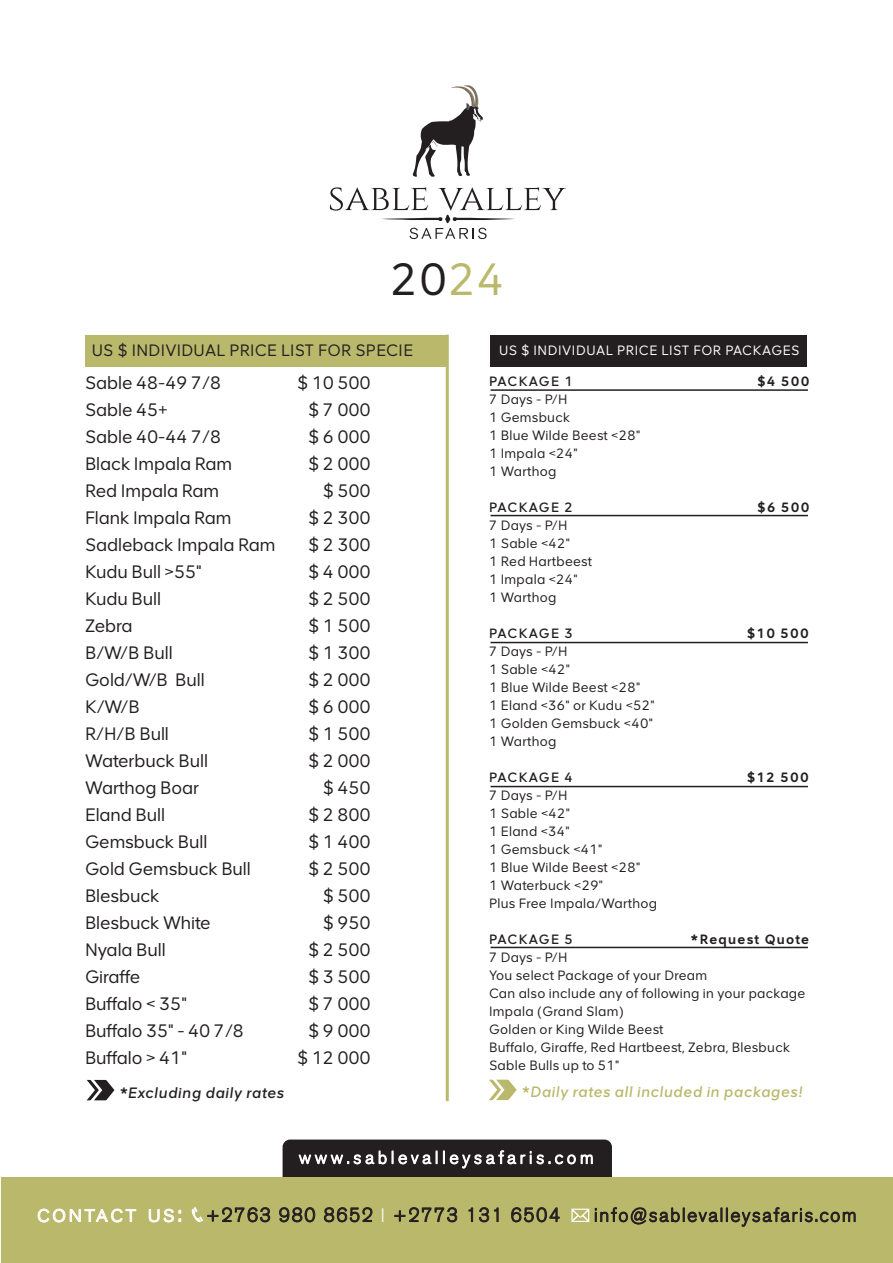
<style>
.page{position:relative;width:893px;height:1263px;background:#fff}
.page>*{position:absolute;margin:0;border:0;box-sizing:border-box;transform-origin:0 0}
.t1{font:45.15px "AA Smart Sans";color:#231f20}
.t2{font:300 19.35px "Akzidenz Grotesk BQ";letter-spacing:.075em;color:#231f20}
.t3{font:18px/27px "AA Smart Sans";color:#231f20}
.t4{font:300 18px "Akzidenz Grotesk BQ";letter-spacing:.2em;color:#fff}
.t5{font:16.5px "AA Smart Sans";letter-spacing:.015em;color:#231f20}
.t6{font:italic 600 15px "AA Smart Sans";letter-spacing:.05em;color:#bab86b}
.t7{font:italic 600 15px "AA Smart Sans";letter-spacing:.05em;color:#231f20}
.t8{font:13.5px/18px "AA Smart Sans";letter-spacing:.025em;color:#231f20}
.t9{font:600 13.5px "AA Smart Sans";letter-spacing:.07em;color:#231f20}
.t10{font:700 13.5px "AA Smart Sans";letter-spacing:.1em;color:#231f20}
.t11{font:13.5px "AA Smart Sans";letter-spacing:.04em;color:#fff}
.s1{color:#bab86b}
.s2{font-family:"Akzidenz Grotesk BQ Light SC";font-weight:400;font-size:24.15px;color:#fff}
.s3{color:#fff}
</style>
<div class="page">
<div style="left:283px;top:1139px;width:329px;height:53px;background:#231f20;border-radius:8px"></div>
<svg style="left:330px;top:187px;width:236px;height:52px"></svg>
<svg style="left:413px;top:85px;width:70px;height:92px"></svg>
<div style="left:1px;top:1178px;width:892px;height:85px;background:#bab86b"></div>
<svg style="left:298px;top:1150px;width:139px;height:15px"></svg>
<svg style="left:443px;top:1150px;width:150px;height:19px"></svg>
<svg style="left:279px;top:1207px;width:36px;height:15px"></svg>
<svg style="left:324px;top:1207px;width:48px;height:15px"></svg>
<svg style="left:394px;top:1207px;width:63px;height:15px"></svg>
<svg style="left:469px;top:1207px;width:4px;height:15px"></svg>
<svg style="left:479px;top:1207px;width:19px;height:15px"></svg>
<svg style="left:511px;top:1207px;width:49px;height:15px"></svg>
<svg style="left:595px;top:1207px;width:261px;height:19px"></svg>
<svg style="left:37px;top:1208px;width:100px;height:15px"></svg>
<svg style="left:148px;top:1208px;width:33px;height:14px"></svg>
<svg style="left:192px;top:1207px;width:78px;height:15px"></svg>
<svg style="left:571px;top:1208px;width:18px;height:14px"></svg>
<hr style="left:446px;top:335px;width:3px;height:766px;background:#bab86b">
<div style="left:85px;top:335px;width:363px;height:31px;background:#bab86b"></div>
<div style="left:491px;top:335px;width:316px;height:31px;background:#231f20"></div>
<hr style="left:491px;top:947px;width:317px;height:1px;background:#231f20">
<hr style="left:491px;top:786px;width:317px;height:1px;background:#231f20">
<hr style="left:491px;top:642px;width:317px;height:1px;background:#231f20">
<hr style="left:491px;top:515px;width:317px;height:1px;background:#231f20">
<hr style="left:491px;top:389px;width:317px;height:2px;background:#231f20">
<svg style="left:489px;top:1080px;width:28px;height:20px"></svg>
<svg style="left:87px;top:1080px;width:27px;height:20px"></svg>
<h1 class="t1" style="left:390px;top:251px;width:116px">20<span class="s1">24</span></h1>
<p class="t5" style="left:92px;top:340px;width:323px">US $ INDIVIDUAL PRICE LIST FOR SPECIE</p>
<p class="t11" style="left:499px;top:341px;width:302px">US $ INDIVIDUAL PRICE LIST FOR PACKAGES</p>
<p class="t3" style="left:85px;top:369px;width:192px">Sable 48-49 7/8<br>Sable 45+<br>Sable 40-44 7/8<br>Black Impala Ram<br>Red Impala Ram<br>Flank Impala Ram<br>Sadleback Impala Ram<br>Kudu Bull &gt;55"<br>Kudu Bull<br>Zebra<br>B/W/B Bull<br>Gold/W/B Bull<br>K/W/B<br>R/H/B Bull<br>Waterbuck Bull<br>Warthog Boar<br>Eland Bull<br>Gemsbuck Bull<br>Gold Gemsbuck Bull<br>Blesbuck<br>Blesbuck White<br>Nyala Bull<br>Giraffe<br>Buffalo &lt; 35"<br>Buffalo 35" - 40 7/8<br>Buffalo &gt; 41"</p>
<h3 class="t3" style="left:297px;top:369px;width:75px;text-align:right">$ 10 500 $ 7 000 $ 6 000 $ 2 000 $ 500<br>$ 2 300 $ 2 300 $ 4 000 $ 2 500 $ 1 500 $ 1 300 $ 2 000 $ 6 000 $ 1 500 $ 2 000 $ 450<br>$ 2 800 $ 1 400 $ 2 500 $ 500<br>$ 950<br>$ 2 500 $ 3 500 $ 7 000 $ 9 000 $ 12 000</h3>
<p class="t10" style="left:757px;top:373px;width:53px">$4 500</p>
<p class="t9" style="left:489px;top:373px;width:85px">PACKAGE 1</p>
<p class="t8" style="left:489px;top:390px;width:153px">7 Days - P/H<br>1 Gemsbuck<br>1 Blue Wilde Beest &lt;28"<br>1 Impala &lt;24"<br>1 Warthog</p>
<p class="t9" style="left:489px;top:499px;width:85px">PACKAGE 2</p>
<p class="t8" style="left:489px;top:516px;width:105px">7 Days - P/H<br>1 Sable &lt;42"<br>1 Red Hartbeest<br>1 Impala &lt;24"<br>1 Warthog</p>
<p class="t9" style="left:489px;top:625px;width:85px">PACKAGE 3</p>
<p class="t8" style="left:489px;top:642px;width:167px">7 Days - P/H<br>1 Sable &lt;42"<br>1 Blue Wilde Beest &lt;28"<br>1 Eland &lt;36" or Kudu &lt;52"<br>1 Golden Gemsbuck &lt;40"<br>1 Warthog</p>
<p class="t9" style="left:489px;top:768px;width:85px">PACKAGE 4</p>
<p class="t8" style="left:489px;top:786px;width:169px">7 Days - P/H<br>1 Sable &lt;42"<br>1 Eland &lt;34"<br>1 Gemsbuck &lt;41"<br>1 Blue Wilde Beest &lt;28"<br>1 Waterbuck &lt;29"<br>Plus Free Impala/Warthog</p>
<p class="t9" style="left:489px;top:930px;width:85px">PACKAGE 5</p>
<p class="t8" style="left:489px;top:948px;width:318px">7 Days - P/H<br>You select Package of your Dream<br>Can also include any of following in your package<br>Impala (Grand Slam)<br>Golden or King Wilde Beest<br>Buffalo, Giraffe, Red Hartbeest, Zebra, Blesbuck<br>Sable Bulls up to 51"</p>
<p class="t10" style="left:757px;top:499px;width:53px">$6 500</p>
<p class="t10" style="left:747px;top:625px;width:63px">$10 500</p>
<p class="t10" style="left:747px;top:769px;width:63px">$12 500</p>
<p class="t10" style="left:690px;top:931px;width:120px">*Request Quote</p>
<p class="t7" style="left:119px;top:1083px;width:166px">*Excluding daily rates</p>
<p class="t6" style="left:522px;top:1082px;width:282px">*Daily rates all included in packages!</p>
<h3 class="t4" style="left:299px;top:1147px;width:296px">www.sablevalleysafaris.com</h3>
<h2 class="t2" style="left:37px;top:1204px;width:524px"><span class="s2">contact us:</span> +2763 980 8652 <span class="s3">l</span> +2773 131 6504</h2>
<h2 class="t2" style="left:594px;top:1204px;width:264px">info@sablevalleysafaris.com</h2>
</div>
